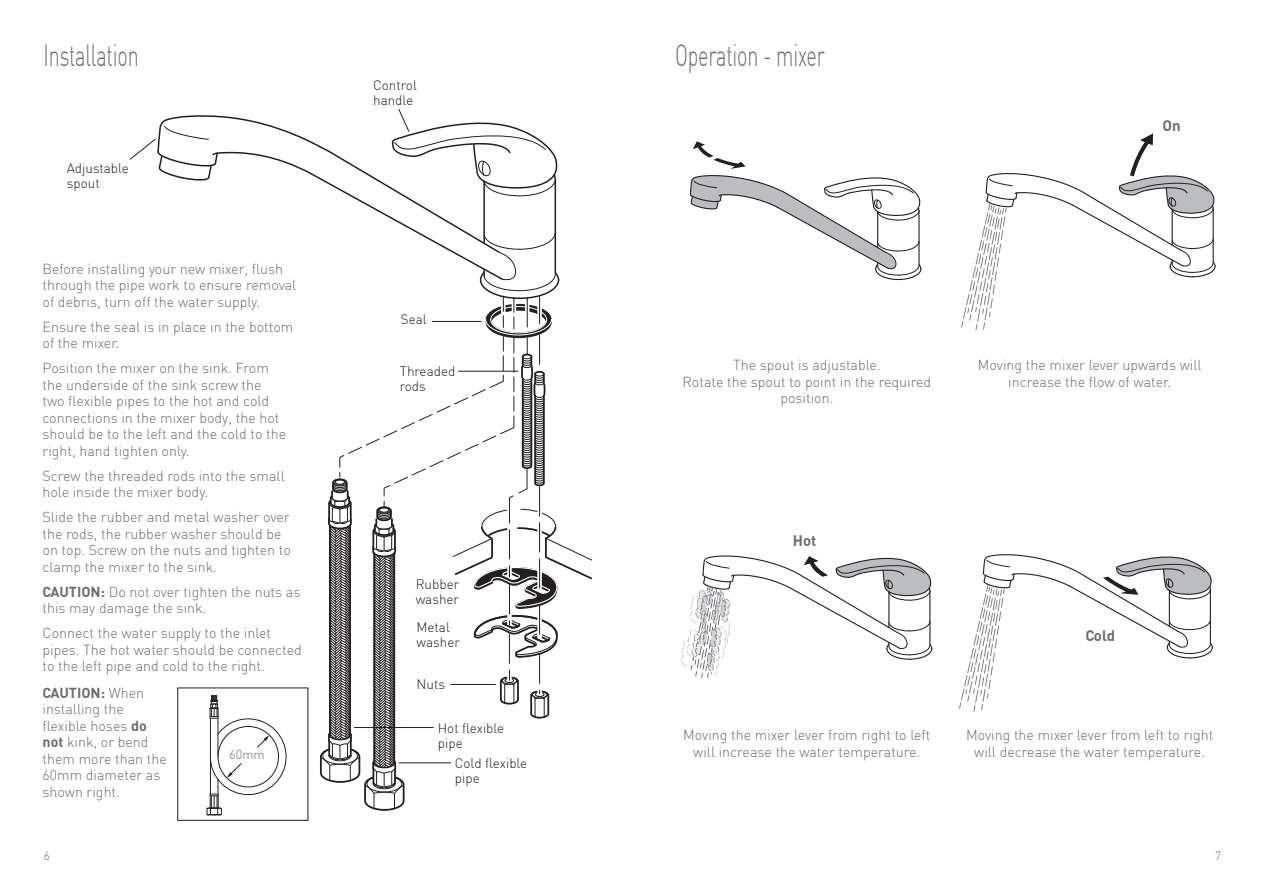
<style>
.page{position:relative;width:1263px;height:893px;background:#fff}
.page>*{position:absolute;margin:0;border:0;box-sizing:border-box;transform-origin:0 0}
.t1{font:300 30px "DIN";letter-spacing:-.01em;color:#6c6d70;scale:.66 1}
.t2{font:700 15px "DIN";color:#6c6d70}
.New_Vado_Body_text{font:300 14.25px/16.5px "DIN";color:#6c6d70}
.t3{font:300 13.5px/15px "DIN";color:#231f20}
.t4{font:300 12.75px "DIN";color:#6c6d70}
.t5{font:300 12px "DIN";color:#6c6d70}
.s1{font-weight:700}
</style>
<div class="page">
<svg style="left:961px;top:133px;width:255px;height:198px"></svg>
<svg style="left:689px;top:141px;width:233px;height:140px"></svg>
<svg style="left:681px;top:555px;width:252px;height:123px"></svg>
<svg style="left:959px;top:554px;width:254px;height:158px"></svg>
<div style="left:1158px;top:119px;width:28px;height:18px;background:#fff"></div>
<svg style="left:129px;top:109px;width:462px;height:707px"></svg>
<hr style="left:450px;top:684px;width:46px;height:1px;background:#231f20">
<hr style="left:458px;top:371px;width:60px;height:1px;background:#231f20">
<hr style="left:528px;top:785px;width:39px;height:3px;background:#fff">
<hr style="left:354px;top:727px;width:79px;height:1px;background:#231f20">
<hr style="left:399px;top:762px;width:52px;height:1px;background:#231f20">
<p class="t1" style="left:44px;top:37px;width:146px">Installation</p>
<p class="t3" style="left:67px;top:161px;width:64px">Adjustable spout</p>
<p class="New_Vado_Body_text" style="left:43px;top:260px;width:255px">Before installing your new mixer, flush through the pipe work to ensure removal of debris, turn off the water supply.</p>
<p class="New_Vado_Body_text" style="left:43px;top:318px;width:252px">Ensure the seal is in place in the bottom of the mixer.</p>
<p class="New_Vado_Body_text" style="left:43px;top:360px;width:245px">Position the mixer on the sink. From the underside of the sink screw the two flexible pipes to the hot and cold connections in the mixer body, the hot should be to the left and the cold to the right, hand tighten only.</p>
<p class="New_Vado_Body_text" style="left:43px;top:467px;width:244px">Screw the threaded rods into the small hole inside the mixer body.</p>
<p class="New_Vado_Body_text" style="left:43px;top:509px;width:250px">Slide the rubber and metal washer over the rods, the rubber washer should be on top. Screw on the nuts and tighten to clamp the mixer to the sink.</p>
<p class="New_Vado_Body_text" style="left:43px;top:583px;width:259px"><span class="s1">CAUTION:</span> Do not over tighten the nuts as this may damage the sink.</p>
<p class="New_Vado_Body_text" style="left:43px;top:625px;width:261px">Connect the water supply to the inlet pipes. The hot water should be connected to the left pipe and cold to the right.</p>
<p class="New_Vado_Body_text" style="left:43px;top:684px;width:126px"><span class="s1">CAUTION:</span> When installing the flexible hoses <span class="s1">do not</span> kink, or bend them more than the<br>60mm diameter as shown right.</p>
<p class="t4" style="left:229px;top:746px;width:37px">60mm</p>
<p class="t3" style="left:373px;top:78px;width:45px">Control handle</p>
<p class="t3" style="left:401px;top:311px;width:27px">Seal</p>
<p class="t3" style="left:400px;top:363px;width:57px">Threaded rods</p>
<p class="t3" style="left:416px;top:576px;width:45px">Rubber washer</p>
<p class="t3" style="left:416px;top:619px;width:45px">Metal washer</p>
<p class="t3" style="left:416px;top:676px;width:30px">Nuts</p>
<p class="t3" style="left:438px;top:720px;width:68px">Hot flexible pipe</p>
<p class="t3" style="left:455px;top:756px;width:74px">Cold flexible pipe</p>
<p class="t1" style="left:675px;top:37px;width:228px">Operation - mixer</p>
<p class="t2" style="left:1163px;top:116px;width:20px">On</p>
<p class="New_Vado_Body_text" style="left:682px;top:357px;width:250px;text-align:center">The spout is adjustable.<br>Rotate the spout to point in the required position.</p>
<p class="New_Vado_Body_text" style="left:978px;top:357px;width:225px;text-align:center">Moving the mixer lever upwards will increase the flow of water.</p>
<p class="t2" style="left:793px;top:530px;width:25px">Hot</p>
<p class="t2" style="left:1085px;top:626px;width:31px">Cold</p>
<p class="New_Vado_Body_text" style="left:683px;top:727px;width:249px;text-align:center">Moving the mixer lever from right to left will increase the water temperature.</p>
<p class="New_Vado_Body_text" style="left:966px;top:727px;width:249px;text-align:center">Moving the mixer lever from left to right will decrease the water temperature.</p>
<p class="t5" style="left:44px;top:848px;width:8px">6</p>
<p class="t5" style="left:1215px;top:848px;width:8px">7</p>
</div>
